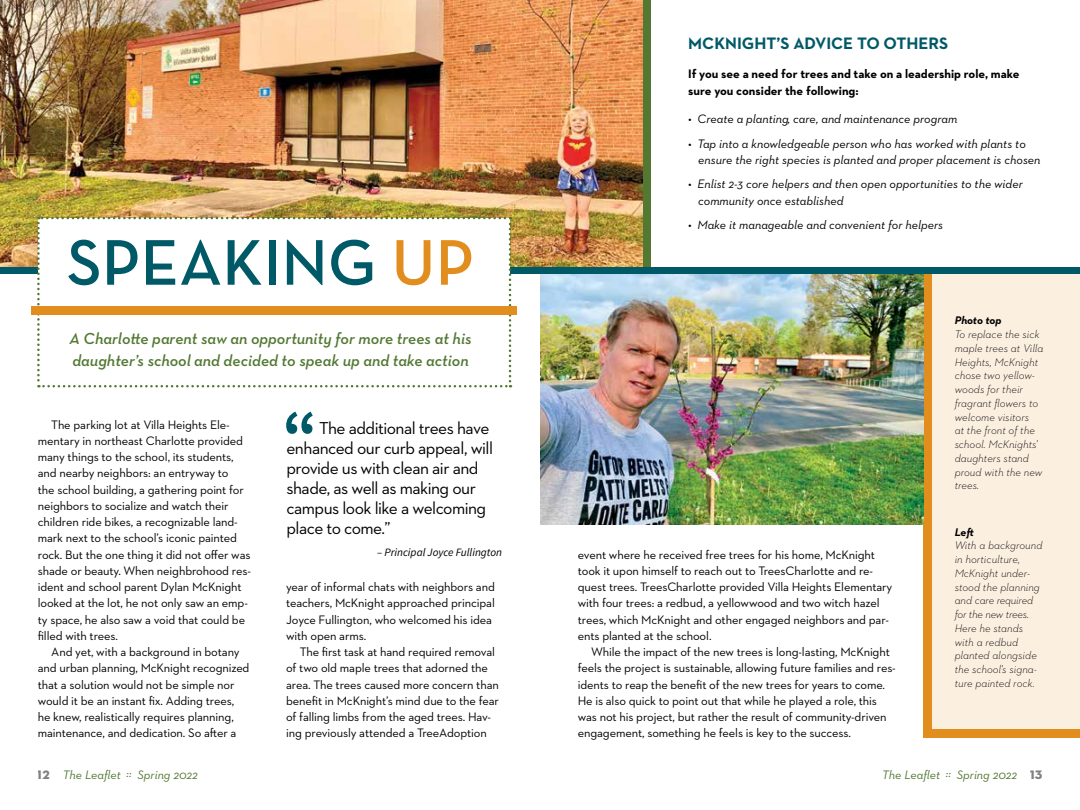
<style>
.page{position:relative;width:1080px;height:810px;background:#fff}
.page>*{position:absolute;margin:0;border:0;box-sizing:border-box;transform-origin:0 0}
.t1{font:600 65.5px "Neutra Text Exp";color:#005967}
.t2{font:17.5px/20px "Neutraface 2 Text";letter-spacing:-.03em;color:#000}
.t3{font:700 16.88px "Neutraface 2 Text";color:#005967}
.t4{font:italic 600 16.25px/21.2px "Neutra Text Exp";color:#527832}
.t5{font:12.5px/16.2px "Neutraface 2 Text";letter-spacing:-.01em;color:#000}
.t6{font:italic 12.5px/16.2px "Neutraface 2 Text";color:#000}
.t7{font:700 12.5px/16.2px "Neutraface 2 Text";color:#000}
.t8{font:italic 12.5px "Neutraface 2 Text";color:#527832}
.t9{font:12.5px "Neutra Disp Exp Titling";color:#000}
.t10{font:italic 300 11.25px/13.8px "Neutraface 2 Text";color:#000}
.t11{font:italic 11.25px "Source Sans Pro";color:#000}
.t12{font:italic 700 11.25px "Neutraface 2 Text";color:#000}
.s1{color:#e28e1f}
.s2{font-family:"Neutra Disp Exp Titling";font-style:normal;color:#000}
</style>
<div class="page">
<div style="left:931px;top:270px;width:149px;height:463px;background:#fbefe0"></div>
<div style="left:923px;top:270px;width:8px;height:467px;background:#e28e1f"></div>
<div style="left:642px;top:0;width:8px;height:270px;background:#527832"></div>
<img style="left:0;top:0;width:642px;height:267px">
<img style="left:540px;top:273px;width:383px;height:252px">
<svg style="left:286px;top:412px;width:27px;height:22px"></svg>
<div style="left:0;top:267px;width:1080px;height:6px;background:#005967"></div>
<svg style="left:37px;top:217px;width:474px;height:170px"></svg>
<div style="left:31px;top:306px;width:486px;height:8px;background:#e28e1f"></div>
<div style="left:923px;top:729px;width:157px;height:8px;background:#e28e1f"></div>
<h1 class="t1" style="left:67px;top:221px;width:409px">SPEAKING <span class="s1">UP</span></h1>
<h3 class="t4" style="left:70px;top:328px;width:404px">A Charlotte parent saw an opportunity for more trees at his daughter’s school and decided to speak up and take action</h3>
<p class="t5" style="left:38px;top:416px;width:215px;text-indent:13px">The parking lot at Villa Heights Ele&shy;mentary in northeast Charlotte provided many things to the school, its students, and nearby neighbors: an entryway to<br>the school building, a gathering point for neighbors to socialize and watch their children ride bikes, a recognizable land&shy;mark next to the school’s iconic painted rock. But the one thing it did not offer was shade or beauty. When neighbrohood res&shy;ident and school parent Dylan McKnight looked at the lot, he not only saw an emp&shy;ty space, he also saw a void that could be filled with trees.</p>
<p class="t5" style="left:38px;top:644px;width:213px;text-indent:13px">And yet, with a background in botany and urban planning, McKnight recognized that a solution would not be simple nor would it be an instant fix. Adding trees, he knew, realistically requires planning, maintenance, and dedication. So after a</p>
<p class="t8" style="left:63px;top:767px;width:70px">The Leaflet ::</p>
<p class="t9" style="left:38px;top:767px;width:13px">12</p>
<p class="t8" style="left:138px;top:767px;width:62px">Spring 2022</p>
<h2 class="t2" style="left:286px;top:417px;width:208px;text-indent:33px">The additional trees have enhanced our curb appeal, will provide us with clean air and shade, as well as making our campus look like a welcoming place to come.”</h2>
<p class="t11" style="left:377px;top:545px;width:127px">– Principal Joyce Fullington</p>
<p class="t5" style="left:286px;top:579px;width:210px">year of informal chats with neighbors and teachers, McKnight approached principal Joyce Fullington, who welcomed his idea with open arms.</p>
<p class="t5" style="left:286px;top:644px;width:214px;text-indent:14px">The first task at hand required removal of two old maple trees that adorned the area. The trees caused more concern than benefit in McKnight’s mind due to the fear of falling limbs from the aged trees. Hav&shy;ing previously attended a TreeAdoption</p>
<h3 class="t3" style="left:688px;top:33px;width:261px">MCKNIGHT’S ADVICE TO OTHERS</h3>
<p class="t7" style="left:688px;top:66px;width:333px">If you see a need for trees and take on a leadership role, make sure you consider the following:</p>
<p class="t6" style="left:688px;top:111px;width:271px">• Create a planting, care, and maintenance program</p>
<p class="t6" style="left:698px;top:135px;width:344px;text-indent:-10px">• Tap into a knowledgeable person who has worked with plants to ensure the right species is planted and proper placement is chosen</p>
<p class="t6" style="left:698px;top:176px;width:326px;text-indent:-10px">• Enlist 2-3 core helpers and then open opportunities to the wider community once established</p>
<p class="t6" style="left:688px;top:216px;width:256px">• Make it manageable and convenient for helpers</p>
<p class="t5" style="left:578px;top:546px;width:316px">event where he received free trees for his home, McKnight took it upon himself to reach out to TreesCharlotte and re&shy;quest trees. TreesCharlotte provided Villa Heights Elementary with four trees: a redbud, a yellowwood and two witch hazel trees, which McKnight and other engaged neighbors and par&shy;ents planted at the school.</p>
<p class="t5" style="left:578px;top:644px;width:320px;text-indent:13px">While the impact of the new trees is long-lasting, McKnight feels the project is sustainable, allowing future families and res&shy;idents to reap the benefit of the new trees for years to come.<br>He is also quick to point out that while he played a role, this was not his project, but rather the result of community-driven engagement, something he feels is key to the success.</p>
<p class="t12" style="left:955px;top:313px;width:48px">Photo top</p>
<p class="t10" style="left:955px;top:327px;width:90px">To replace the sick maple trees at Villa<br>Heights, McKnight chose two yellow&shy;woods for their fragrant flowers to welcome visitors<br>at the front of the school. McKnights’ daughters stand proud with the new trees.</p>
<p class="t12" style="left:955px;top:525px;width:21px">Left</p>
<p class="t10" style="left:955px;top:539px;width:89px">With a background in horticulture,<br>McKnight under&shy;stood the planning and care required for the new trees.<br>Here he stands with a redbud planted alongside the school’s signa&shy;ture painted rock.</p>
<p class="t8" style="left:882px;top:767px;width:162px">The Leaflet :: Spring 2022 <span class="s2">13</span></p>
</div>
